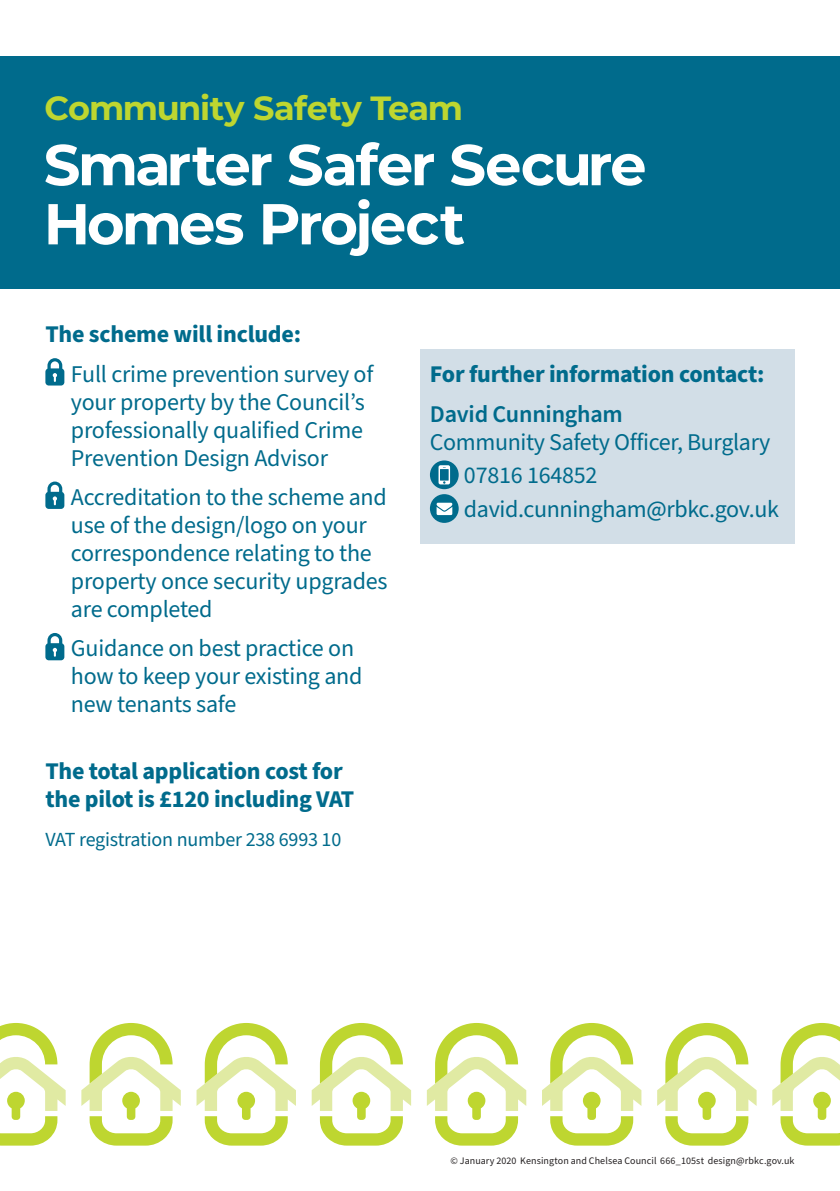
<style>
.page{position:relative;width:840px;height:1191px;background:#fff}
.page>*{position:absolute;margin:0;border:0;box-sizing:border-box;transform-origin:0 0}
.t1{font:700 57.4px/59.2px "Montserrat";letter-spacing:-.045em;color:#fff}
.t2{font:700 33.6px "Montserrat";letter-spacing:-.025em;color:#bed630}
.t3{font:24px/28px "Source Sans Pro";letter-spacing:-.01em;color:#006b8c}
.t4{font:700 24px/28px "Source Sans Pro";letter-spacing:-.01em;color:#006b8c}
.t5{font:600 24px "Source Sans Pro";letter-spacing:-.01em;color:#006b8c}
.t6{font:20px "Source Sans Pro";letter-spacing:-.01em;color:#006b8c}
.t7{font:10px "Source Sans Pro";letter-spacing:.01em;color:#231f20}
</style>
<div class="page">
<div style="left:0;top:57px;width:839px;height:232px;background:#006b8c"></div>
<svg style="left:45px;top:358px;width:19px;height:27px"></svg>
<svg style="left:45px;top:481px;width:19px;height:28px"></svg>
<svg style="left:45px;top:633px;width:19px;height:27px"></svg>
<div style="left:420px;top:349px;width:374px;height:194px;background:#d2dee7"></div>
<svg style="left:429px;top:460px;width:29px;height:29px"></svg>
<svg style="left:438px;top:465px;width:12px;height:19px"></svg>
<svg style="left:429px;top:494px;width:29px;height:29px"></svg>
<svg style="left:436px;top:503px;width:16px;height:12px"></svg>
<svg style="left:0;top:1023px;width:66px;height:122px"></svg>
<svg style="left:81px;top:1023px;width:100px;height:122px"></svg>
<svg style="left:196px;top:1023px;width:100px;height:122px"></svg>
<svg style="left:311px;top:1023px;width:100px;height:122px"></svg>
<svg style="left:426px;top:1023px;width:100px;height:122px"></svg>
<svg style="left:542px;top:1023px;width:99px;height:122px"></svg>
<svg style="left:657px;top:1023px;width:99px;height:122px"></svg>
<svg style="left:772px;top:1023px;width:67px;height:122px"></svg>
<h2 class="t2" style="left:44px;top:84px;width:420px">Community Safety Team</h2>
<h1 class="t1" style="left:44px;top:132px;width:604px">Smarter Safer Secure<br>Homes Project</h1>
<p class="t4" style="left:45px;top:321px;width:257px">The scheme will include:</p>
<p class="t3" style="left:71px;top:360px;width:304px">Full crime prevention survey of your property by the Council’s professionally qualified Crime<br>Prevention Design Advisor</p>
<p class="t3" style="left:71px;top:484px;width:318px">Accreditation to the scheme and use of the design/logo on your correspondence relating to the property once security upgrades are completed</p>
<p class="t3" style="left:71px;top:635px;width:293px">Guidance on best practice on how to keep your existing and new tenants safe</p>
<p class="t4" style="left:45px;top:757px;width:310px">The total application cost for the pilot is £120 including VAT</p>
<p class="t6" style="left:45px;top:826px;width:297px">VAT registration number 238 6993 10</p>
<p class="t4" style="left:429px;top:361px;width:336px">For further information contact:</p>
<p class="t5" style="left:429px;top:397px;width:194px">David Cunningham</p>
<p class="t3" style="left:463px;top:425px;width:316px;line-height:33.6px;text-indent:-34px">Community Safety Officer, Burglary<br>07816 164852 david.cunningham@rbkc.gov.uk</p>
<p class="t7" style="left:450px;top:1153px;width:345px">© January 2020 Kensington and Chelsea Council 666_105st design@rbkc.gov.uk</p>
</div>
